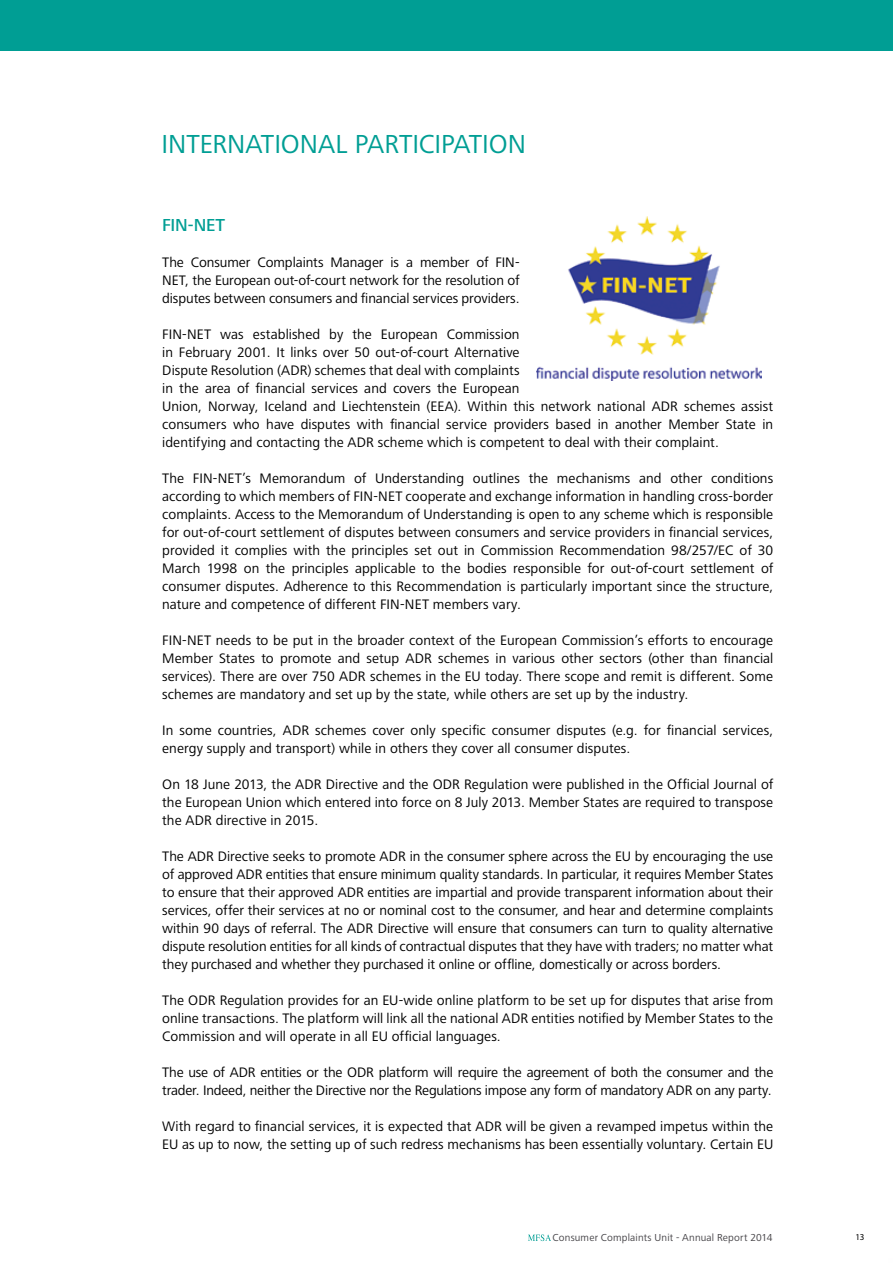
<style>
.page{position:relative;width:893px;height:1263px;background:#fff}
.page>*{position:absolute;margin:0;border:0;box-sizing:border-box;transform-origin:0 0}
.t1{font:27px "Frutiger Next LT";color:#009e94}
.t2{font:500 18px "Frutiger Next LT";color:#009e94}
.t3{font:14.25px/18px "Frutiger Next LT";letter-spacing:.005em;color:#000;text-align:justify}
.t4{font:14.25px/18px "Frutiger Next LT";letter-spacing:-.015em;color:#000}
.t5{font:10.5px "Frutiger Next LT";letter-spacing:.015em;color:#454347}
.t6{font:9px "Myriad Pro";color:#000}
</style>
<div class="page">
<div style="left:0;top:0;width:893px;height:51px;background:#009e94"></div>
<svg style="left:528px;top:1234px;width:23px;height:7px"></svg>
<img style="left:537px;top:217px;width:224px;height:164px">
<h1 class="t1" style="left:162px;top:129px;width:23px">Internationa</h1>
<h1 class="t1" style="left:335px;top:129px;width:46px">l Participation</h1>
<p class="t2" style="left:162px;top:215px;width:65px">FIN-NET</p>
<p class="t3" style="left:162px;top:253px;width:359px">The Consumer Complaints Manager is a member of FIN-NET, the European out-of-court network for the resolution of disputes between consumers and financial services providers.</p>
<p class="t3" style="left:162px;top:325px;width:613px;text-align:left">FIN-NET was established by the European Commission<br>in February 2001. It links over 50 out-of-court Alternative<br>Dispute Resolution (ADR) schemes that deal with complaints<br>in the area of financial services and covers the European<br>Union, Norway, Iceland and Liechtenstein (EEA). Within this network national ADR schemes assist consumers who have disputes with financial service providers based in another Member State in identifying and contacting the ADR scheme which is competent to deal with their complaint.</p>
<p class="t3" style="left:162px;top:469px;width:613px">The FIN-NET’s Memorandum of Understanding outlines the mechanisms and other conditions according to which members of FIN-NET cooperate and exchange information in handling cross-border complaints. Access to the Memorandum of Understanding is open to any scheme which is responsible for out-of-court settlement of disputes between consumers and service providers in financial services, provided it complies with the principles set out in Commission Recommendation 98/257/EC of 30<br>March 1998 on the principles applicable to the bodies responsible for out-of-court settlement of consumer disputes. Adherence to this Recommendation is particularly important since the structure, nature and competence of different FIN-NET members vary.</p>
<p class="t3" style="left:162px;top:631px;width:613px">FIN-NET needs to be put in the broader context of the European Commission’s efforts to encourage Member States to promote and setup ADR schemes in various other sectors (other than financial services). There are over 750 ADR schemes in the EU today. There scope and remit is different. Some schemes are mandatory and set up by the state, while others are set up by the industry.</p>
<p class="t3" style="left:162px;top:721px;width:612px">In some countries, ADR schemes cover only specific consumer disputes (e.g. for financial services, energy supply and transport) while in others they cover all consumer disputes.</p>
<p class="t3" style="left:162px;top:775px;width:613px">On 18 June 2013, the ADR Directive and the ODR Regulation were published in the Official Journal of the European Union which entered into force on 8 July 2013. Member States are required to transpose the ADR directive in 2015.</p>
<p class="t3" style="left:162px;top:847px;width:613px">The ADR Directive seeks to promote ADR in the consumer sphere across the EU by encouraging the use of approved ADR entities that ensure minimum quality standards. In particular, it requires M ember States to ensure that their approved ADR entities are impartial and provide transparent information about their services, offer their services at no or nominal cost to the consumer, and hear and determine complaints within 90 days of referral. The ADR Directive will ensure that consumers can turn to quality alternative dispute resolution entities for all kinds of contractual disputes that they have with traders; no matter what they purchased and whether they purchased it online or offline, domestically or across borders.</p>
<p class="t3" style="left:162px;top:991px;width:613px">The ODR Regulation provides for an EU-wide online platform to be set up for disputes that arise from online transactions. The platform will link all the national ADR entities notified by M ember States to the Commission and will operate in all EU official languages.</p>
<p class="t4" style="left:162px;top:1063px;width:613px">The use of ADR entities or the ODR platform will require the agreement of both the consumer and the trader. Indeed, neither the Directive nor the Regulations impose any form of mandatory ADR on any party.</p>
<p class="t3" style="left:162px;top:1117px;width:613px">With regard to financial services, it is expected that ADR will be given a revamped impetus within the<br>EU as up to now, the setting up of such redress mechanisms has been essentially voluntary. Certain EU</p>
<p class="t5" style="left:553px;top:1232px;width:222px">Consumer Complaints Unit - Annual Report 2014</p>
<p class="t6" style="left:856px;top:1231px;width:10px">13</p>
</div>
